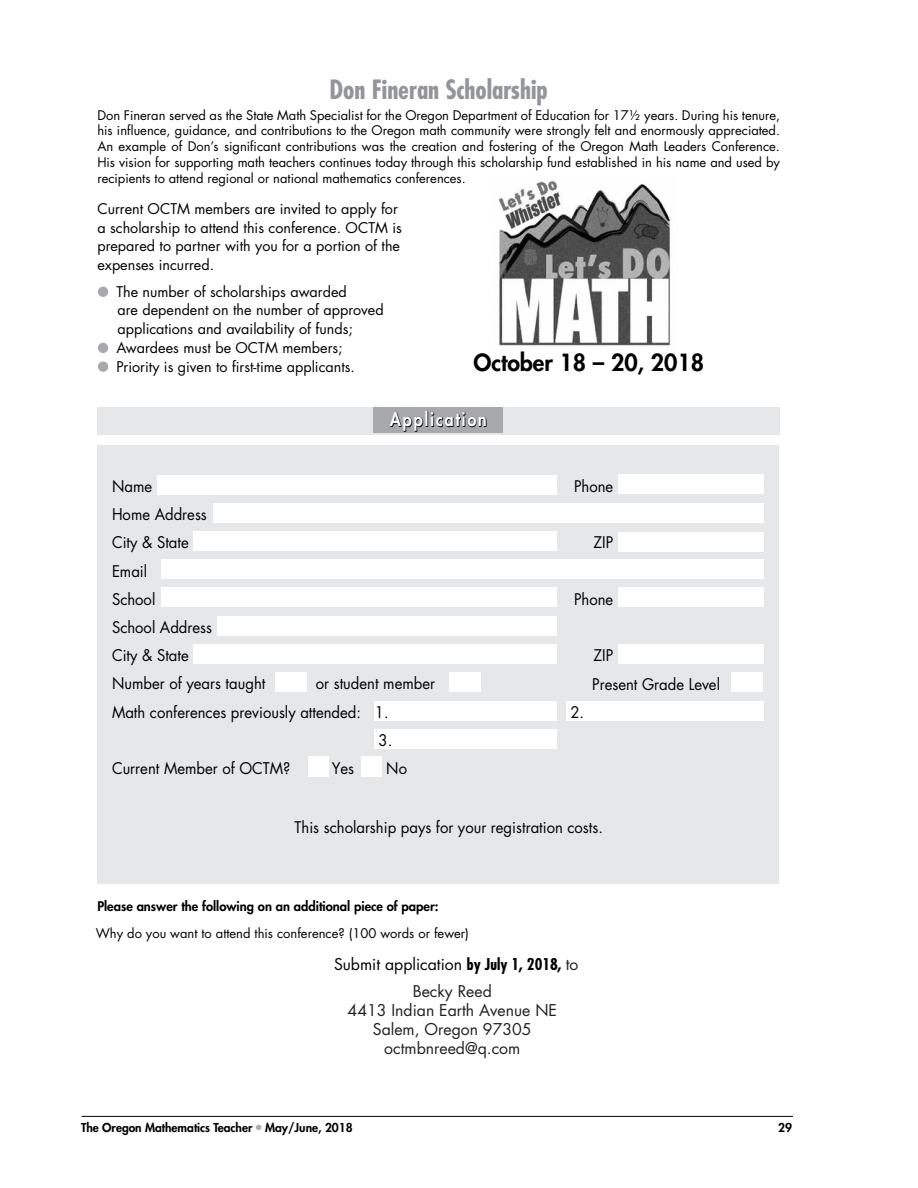
<style>
.page{position:relative;width:918px;height:1188px;background:#fff}
.page>*{position:absolute;margin:0;border:0;box-sizing:border-box;transform-origin:0 0}
.t1{font:700 condensed 25.95px "Futura";color:#939598}
.t2{font:800 22.95px "Futura";color:#000}
.t3{font:800 18.3px "Futura";letter-spacing:.1em;color:#000;scale:.9 1}
.t4{font:15.9px/19px "Futura";color:#231f20;text-align:center}
.t5{font:15.9px "Futura";color:#000}
.t6{font:15.6px/28.2px "Futura";color:#000;scale:.95 1}
.t7{font:14.4px/18.8px "Futura";color:#000}
.t8{font:12.9px/15.9px "Futura";color:#000;text-align:justify}
.t9{font:800 12.9px "Futura";color:#000}
.t10{font:800 12px "Futura";color:#000}
.s1{font-weight:700;font-stretch:condensed}
.s2{color:#231f20}
.s3{color:#a7a9ac}
</style>
<div class="page">
<hr style="left:82px;top:1116px;width:711px;height:1px;background:#000">
<img style="left:498px;top:180px;width:174px;height:166px">
<svg style="left:98px;top:287px;width:10px;height:10px"></svg>
<svg style="left:98px;top:343px;width:10px;height:10px"></svg>
<svg style="left:98px;top:361px;width:10px;height:11px"></svg>
<div style="left:97px;top:407px;width:683px;height:28px;background:#e6e7e8"></div>
<div style="left:374px;top:407px;width:129px;height:26px;background:#a7a9ac"></div>
<div style="left:98px;top:445px;width:681px;height:438px;background:#e6e7e8"></div>
<div style="left:374px;top:701px;width:183px;height:19px;background:#fff"></div>
<div style="left:566px;top:701px;width:198px;height:19px;background:#fff"></div>
<div style="left:374px;top:729px;width:183px;height:20px;background:#fff"></div>
<div style="left:731px;top:673px;width:32px;height:19px;background:#fff"></div>
<div style="left:275px;top:673px;width:32px;height:19px;background:#fff"></div>
<div style="left:449px;top:673px;width:32px;height:19px;background:#fff"></div>
<div style="left:619px;top:532px;width:145px;height:20px;background:#fff"></div>
<div style="left:619px;top:475px;width:145px;height:19px;background:#fff"></div>
<div style="left:619px;top:588px;width:145px;height:19px;background:#fff"></div>
<div style="left:214px;top:503px;width:550px;height:20px;background:#fff"></div>
<div style="left:157px;top:475px;width:400px;height:19px;background:#fff"></div>
<div style="left:193px;top:531px;width:364px;height:20px;background:#fff"></div>
<div style="left:161px;top:587px;width:396px;height:20px;background:#fff"></div>
<div style="left:161px;top:559px;width:603px;height:20px;background:#fff"></div>
<div style="left:217px;top:616px;width:340px;height:19px;background:#fff"></div>
<div style="left:194px;top:644px;width:363px;height:20px;background:#fff"></div>
<div style="left:619px;top:644px;width:145px;height:19px;background:#fff"></div>
<div style="left:308px;top:756px;width:21px;height:21px;background:#fff"></div>
<div style="left:361px;top:756px;width:21px;height:21px;background:#fff"></div>
<h1 class="t1" style="left:330px;top:73px;width:220px">Don Fineran Scholarship</h1>
<p class="t8" style="left:97px;top:107px;width:684px">Don Fineran served as the State Math Specialist for the Oregon Department of Education for 17½ years. During his tenure, his influence, guidance, and contributions to the Oregon math community were strongly felt and enormously appreciated.<br>An example of Don’s significant contributions was the creation and fostering of the Oregon Math Leaders Conference.<br>His vision for supporting math teachers continues today through this scholarship fund established in his name and used by recipients to attend regional or national mathematics conferences.</p>
<p class="t7" style="left:97px;top:199px;width:306px">Current OCTM members are invited to apply for a scholarship to attend this conference. OCTM is prepared to partner with you for a portion of the expenses incurred.</p>
<p class="t7" style="left:116px;top:282px;width:269px">The number of scholarships awarded<br>are dependent on the number of approved applications and availability of funds; Awardees must be OCTM members; Priority is given to first-time applicants.</p>
<h2 class="t2" style="left:473px;top:348px;width:232px">October 18 – 20, 2018</h2>
<h3 class="t3" style="left:391px;top:408px;width:109px">Application</h3>
<p class="t6" style="left:112px;top:472px;width:163px">Name<br>Home Address<br>City &amp; State<br>Email<br>School<br>School Address<br>City &amp; State<br>Number of years taught</p>
<p class="t6" style="left:112px;top:669px;width:342px;text-indent:204px">or student member<br>Math conferences previously attended: 1.</p>
<p class="t6" style="left:379px;top:726px;width:16px">3.</p>
<p class="t6" style="left:112px;top:754px;width:189px">Current Member of OCTM?</p>
<p class="t6" style="left:332px;top:754px;width:25px">Yes</p>
<p class="t6" style="left:386px;top:754px;width:23px">No</p>
<p class="t6" style="left:574px;top:472px;width:43px">Phone</p>
<p class="t6" style="left:594px;top:528px;width:22px">ZIP</p>
<p class="t6" style="left:574px;top:585px;width:43px">Phone</p>
<p class="t6" style="left:570px;top:698px;width:16px">2.</p>
<p class="t6" style="left:592px;top:641px;width:136px">ZIP<br>Present Grade Level</p>
<p class="t6" style="left:295px;top:813px;width:326px">This scholarship pays for your registration costs.</p>
<p class="t9" style="left:97px;top:898px;width:343px">Please answer the following on an additional piece of paper:</p>
<p class="t8" style="left:96px;top:925px;width:375px">Why do you want to attend this conference? (100 words or fewer)</p>
<p class="t5" style="left:334px;top:953px;width:246px">Submit application <span class="s1">by July 1, 2018,</span> <span class="s2">to</span></p>
<p class="t4" style="left:348px;top:982px;width:211px">Becky Reed<br>4413 Indian Earth Avenue NE<br>Salem, Oregon 97305 octmbnreed@q.com</p>
<p class="t10" style="left:81px;top:1119px;width:273px">The Oregon Mathematics Teacher <span class="s3">●</span> May/June, 2018</p>
<p class="t10" style="left:778px;top:1119px;width:15px">29</p>
</div>
